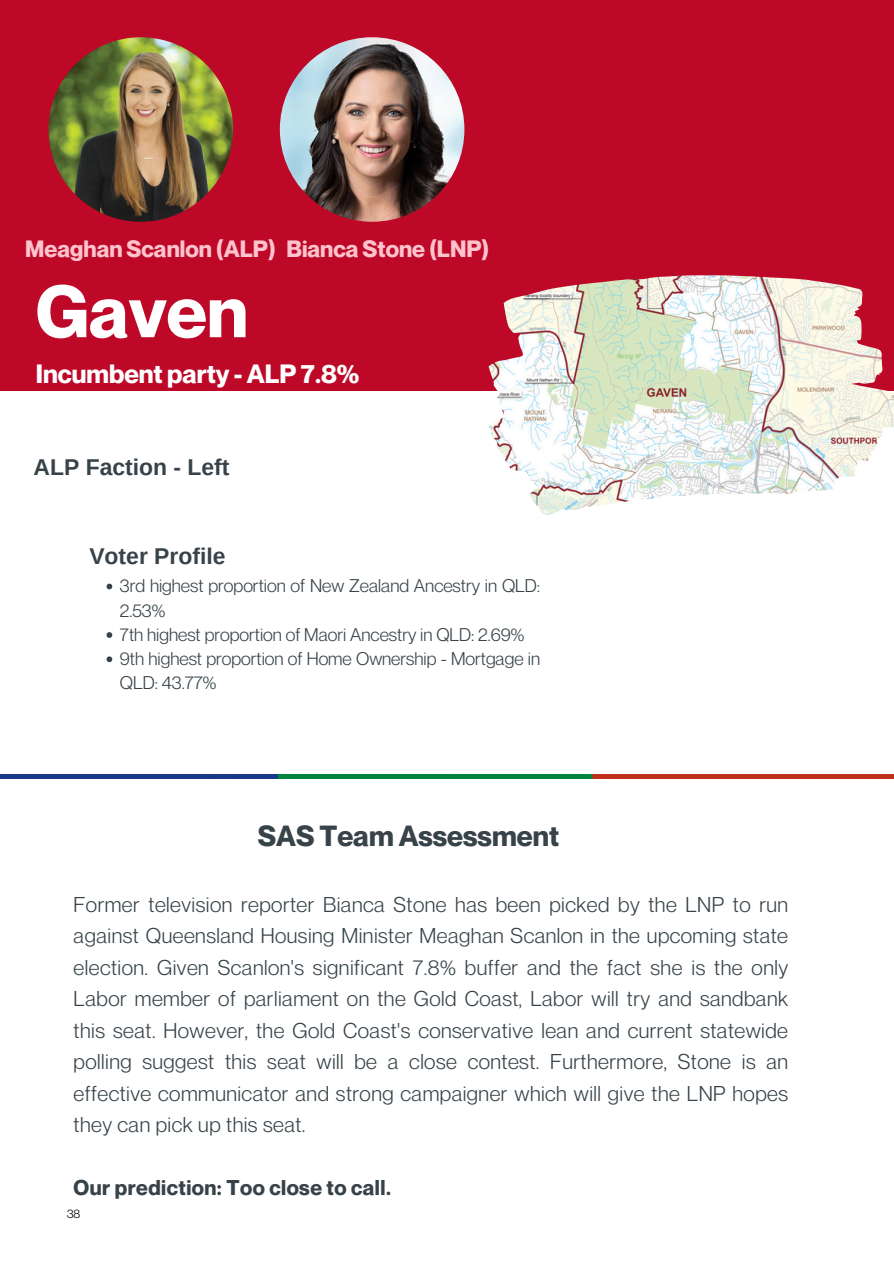
<style>
.page{position:relative;width:894px;height:1264px;background:#fff}
.page>*{position:absolute;margin:0;border:0;box-sizing:border-box;transform-origin:0 0}
.t1{font:700 72px "Neue Montreal";color:#fff}
.t2{font:700 28.5px "Neue Montreal";color:#374349}
.t3{font:700 25.95px "Neue Montreal";color:#fff}
.t4{font:700 23.1px "Neue Montreal";color:#ffc3cd}
.t5{font:700 22.95px "Arimo";color:#374349}
.t6{font:21px/31.5px "Neue Montreal";letter-spacing:.02em;color:#374349;text-align:justify}
.t7{font:700 21px "Neue Montreal";letter-spacing:.02em;color:#374349}
.t8{font:18px/24.3px "Neue Montreal";color:#374349}
.t9{font:12px "Neue Montreal";color:#000}
</style>
<div class="page">
<div style="left:0;top:0;width:893px;height:390px;background:#bd0828"></div>
<img style="left:48px;top:37px;width:185px;height:185px;border-radius:50%">
<img style="left:280px;top:37px;width:184px;height:185px;border-radius:50%">
<img style="left:487px;top:275px;width:406px;height:240px">
<img style="left:0;top:774px;width:893px;height:4px">
<svg style="left:106px;top:583px;width:6px;height:6px"></svg>
<svg style="left:106px;top:632px;width:6px;height:6px"></svg>
<svg style="left:106px;top:656px;width:6px;height:6px"></svg>
<p class="t4" style="left:25px;top:234px;width:252px">Meaghan Scanlon (ALP)</p>
<h2 class="t4" style="left:286px;top:234px;width:204px">Bianca Stone (LNP)</h2>
<h1 class="t1" style="left:36px;top:267px;width:213px">Gaven</h1>
<h4 class="t3" style="left:36px;top:358px;width:325px">Incumbent party - ALP 7.8%</h4>
<p class="t5" style="left:34px;top:454px;width:197px">ALP Faction - Left</p>
<p class="t5" style="left:89px;top:543px;width:138px">Voter Profile</p>
<p class="t8" style="left:120px;top:573px;width:421px">3rd highest proportion of New Zealand Ancestry in QLD:<br>2.53%</p>
<h2 class="t8" style="left:120px;top:622px;width:406px">7th highest proportion of Maori Ancestry in QLD: 2.69%</h2>
<h3 class="t8" style="left:120px;top:646px;width:421px">9th highest proportion of Home Ownership - Mortgage in<br>QLD: 43.77%</h3>
<h3 class="t2" style="left:258px;top:818px;width:302px">SAS Team Assessment</h3>
<p class="t6" style="left:74px;top:888px;width:715px">Former television reporter Bianca Stone has been picked by the LNP to run against Queensland Housing Minister Meaghan Scanlon in the upcoming state election. Given Scanlon's significant 7.8% buffer and the fact she is the only Labor member of parliament on the Gold Coast, Labor will try and sandbank this seat. However, the Gold Coast's conservative lean and current statewide polling suggest this seat will be a close contest. Furthermore, Stone is an effective communicator and strong campaigner which will give the LNP hopes they can pick up this seat.</p>
<p class="t7" style="left:74px;top:1174px;width:318px">Our prediction: Too close to call.</p>
<h3 class="t9" style="left:67px;top:1205px;width:15px">38</h3>
</div>
